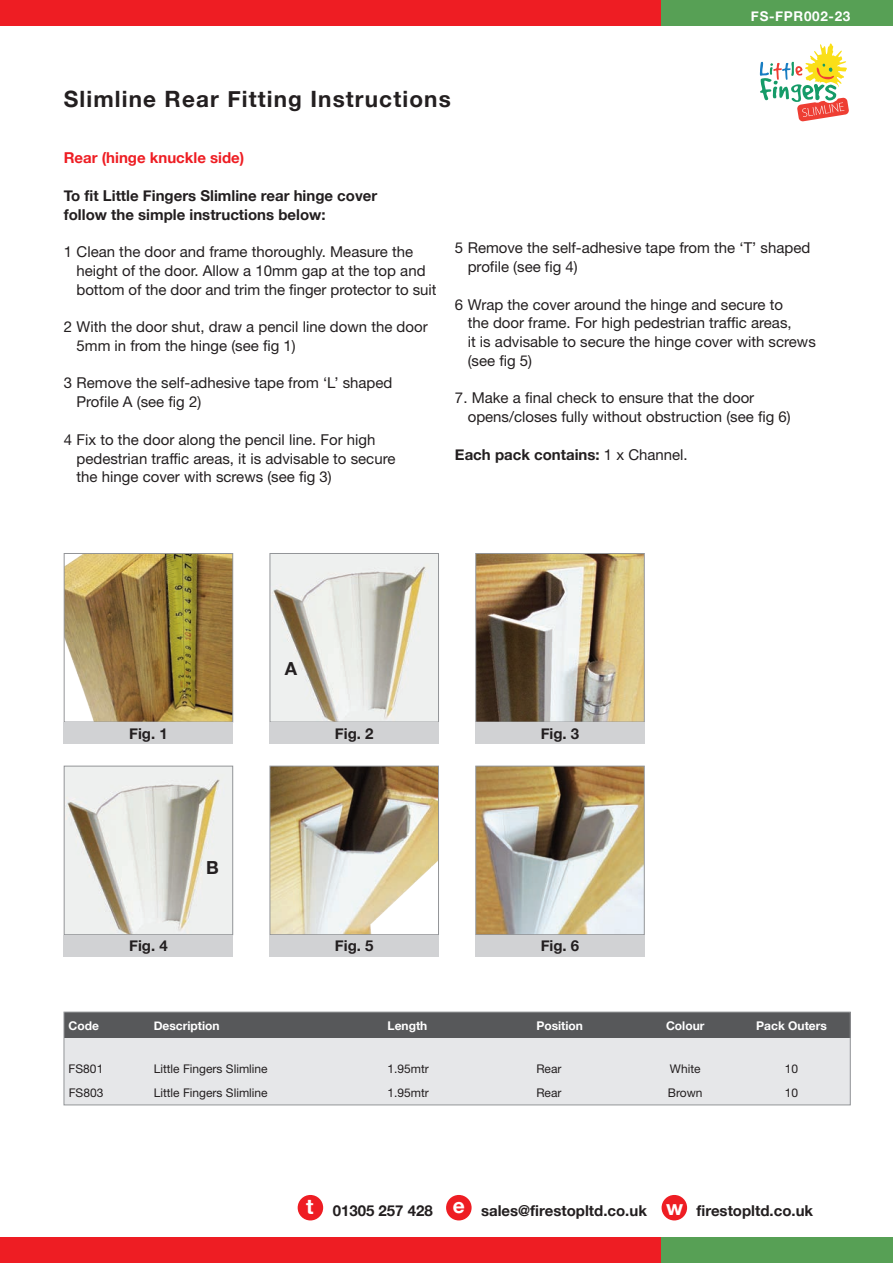
<style>
.page{position:relative;width:893px;height:1263px;background:#fff}
.page>*{position:absolute;margin:0;border:0;box-sizing:border-box;transform-origin:0 0}
.t1{font:700 22.5px "Helvetica Neue";letter-spacing:.05em;color:#231f20}
.t2{font:700 18px "Helvetica Neue";color:#231f20}
.t3{font:15px/18.8px "Helvetica Neue";color:#231f20}
.t4{font:700 15px/18.8px "Helvetica Neue";color:#231f20}
.t5{font:700 15px "Helvetica Neue";color:#ee1d23}
.t6{font:700 13.5px "Helvetica Neue";letter-spacing:.05em;color:#fff}
.t7{font:12px "Helvetica Neue";color:#231f20}
.t8{font:700 12px "Helvetica Neue";color:#fff}
.s1{font-weight:400}
.s2{font-size:21px;color:#fff}
</style>
<div class="page">
<div style="left:0;top:1237px;width:893px;height:26px;background:#ee1d23"></div>
<div style="left:661px;top:1237px;width:232px;height:26px;background:#57a055"></div>
<div style="left:0;top:0;width:893px;height:26px;background:#ee1d23"></div>
<div style="left:661px;top:0;width:232px;height:26px;background:#57a055"></div>
<svg style="left:759px;top:43px;width:90px;height:79px"></svg>
<img style="left:66px;top:555px;width:165px;height:165px">
<div style="left:64px;top:553px;width:169px;height:169px;border:1px solid #939598"></div>
<div style="left:64px;top:722px;width:169px;height:22px;background:#d1d2d4"></div>
<img style="left:272px;top:555px;width:165px;height:165px">
<div style="left:270px;top:553px;width:169px;height:169px;border:1px solid #939598"></div>
<div style="left:270px;top:722px;width:169px;height:22px;background:#d1d2d4"></div>
<img style="left:477px;top:555px;width:166px;height:165px">
<div style="left:475px;top:553px;width:170px;height:169px;border:1px solid #939598"></div>
<div style="left:475px;top:722px;width:170px;height:22px;background:#d1d2d4"></div>
<img style="left:66px;top:768px;width:165px;height:165px">
<div style="left:64px;top:766px;width:169px;height:169px;border:1px solid #939598"></div>
<div style="left:64px;top:935px;width:169px;height:21px;background:#d1d2d4"></div>
<img style="left:272px;top:768px;width:165px;height:165px">
<div style="left:270px;top:766px;width:169px;height:169px;border:1px solid #939598"></div>
<div style="left:270px;top:935px;width:169px;height:21px;background:#d1d2d4"></div>
<img style="left:477px;top:768px;width:166px;height:165px">
<div style="left:475px;top:766px;width:170px;height:169px;border:1px solid #939598"></div>
<div style="left:475px;top:935px;width:170px;height:21px;background:#d1d2d4"></div>
<div style="left:64px;top:1035px;width:786px;height:70px;background:#e6e7e9"></div>
<div style="left:64px;top:1012px;width:786px;height:26px;background:#57585a"></div>
<div style="left:64px;top:1012px;width:786px;height:93px;border:1px solid #939598"></div>
<div style="left:662px;top:1195px;width:25px;height:25px;background:#ee1d23;border-radius:50%"></div>
<div style="left:446px;top:1195px;width:26px;height:25px;background:#ee1d23;border-radius:50%"></div>
<div style="left:298px;top:1195px;width:25px;height:25px;background:#ee1d23;border-radius:50%"></div>
<h1 class="t1" style="left:64px;top:85px;width:388px">Slimline Rear Fitting Instructions</h1>
<p class="t6" style="left:751px;top:8px;width:101px">FS-FPR002-23</p>
<p class="t5" style="left:64px;top:149px;width:182px">Rear (hinge knuckle side)</p>
<p class="t4" style="left:64px;top:186px;width:315px">To fit Little Fingers Slimline rear hinge cover follow the simple instructions below:</p>
<p class="t3" style="left:77px;top:244px;width:361px;text-indent:-13px">1 Clean the door and frame thoroughly. Measure the height of the door. Allow a 10mm gap at the top and bottom of the door and trim the finger protector to suit</p>
<p class="t3" style="left:77px;top:319px;width:353px;text-indent:-13px">2 With the door shut, draw a pencil line down the door<br>5mm in from the hinge (see fig 1)</p>
<p class="t3" style="left:77px;top:375px;width:317px;text-indent:-13px">3 Remove the self-adhesive tape from ‘L’ shaped<br>Profile A (see fig 2)</p>
<p class="t3" style="left:77px;top:431px;width:320px;text-indent:-13px">4 Fix to the door along the pencil line. For high pedestrian traffic areas, it is advisable to secure the hinge cover with screws (see fig 3)</p>
<p class="t3" style="left:468px;top:240px;width:344px;text-indent:-13px">5 Remove the self-adhesive tape from the ‘T’ shaped profile (see fig 4)</p>
<p class="t3" style="left:468px;top:296px;width:350px;text-indent:-13px">6 Wrap the cover around the hinge and secure to<br>the door frame. For high pedestrian traffic areas,<br>it is advisable to secure the hinge cover with screws (see fig 5)</p>
<p class="t3" style="left:468px;top:390px;width:325px;text-indent:-13px">7. Make a final check to ensure that the door opens/closes fully without obstruction (see fig 6)</p>
<p class="t4" style="left:455px;top:444px;width:234px">Each pack contains: <span class="s1">1 x Channel.</span></p>
<p class="t2" style="left:285px;top:657px;width:14px">A</p>
<p class="t4" style="left:129px;top:724px;width:40px">Fig. 1</p>
<p class="t4" style="left:335px;top:724px;width:40px">Fig. 2</p>
<p class="t4" style="left:541px;top:724px;width:40px">Fig. 3</p>
<p class="t2" style="left:206px;top:856px;width:14px">B</p>
<p class="t4" style="left:129px;top:936px;width:40px">Fig. 4</p>
<p class="t4" style="left:335px;top:936px;width:40px">Fig. 5</p>
<p class="t4" style="left:541px;top:936px;width:40px">Fig. 6</p>
<p class="t8" style="left:69px;top:1018px;width:32px">Code</p>
<p class="t8" style="left:154px;top:1018px;width:67px">Description</p>
<p class="t8" style="left:388px;top:1018px;width:41px">Length</p>
<p class="t8" style="left:536px;top:1018px;width:48px">Position</p>
<p class="t8" style="left:666px;top:1018px;width:40px">Colour</p>
<p class="t8" style="left:756px;top:1018px;width:72px">Pack Outers</p>
<p class="t7" style="left:69px;top:1065px;width:36px">FS801</p>
<p class="t7" style="left:154px;top:1065px;width:116px">Little Fingers Slimline</p>
<p class="t7" style="left:388px;top:1065px;width:43px">1.95mtr</p>
<p class="t7" style="left:536px;top:1065px;width:27px">Rear</p>
<p class="t7" style="left:670px;top:1065px;width:32px">White</p>
<p class="t7" style="left:785px;top:1065px;width:15px">10</p>
<p class="t7" style="left:69px;top:1089px;width:36px">FS803</p>
<p class="t7" style="left:154px;top:1089px;width:116px">Little Fingers Slimline</p>
<p class="t7" style="left:388px;top:1089px;width:43px">1.95mtr</p>
<p class="t7" style="left:536px;top:1089px;width:27px">Rear</p>
<p class="t7" style="left:668px;top:1089px;width:36px">Brown</p>
<p class="t7" style="left:785px;top:1089px;width:15px">10</p>
<p class="t4" style="left:306px;top:1201px;width:508px"><span class="s2">t</span> 01305 257 428 <sup>e</sup> sales@firestopltd.co.uk <span class="s2">w</span> firestopltd.co.uk</p>
</div>
